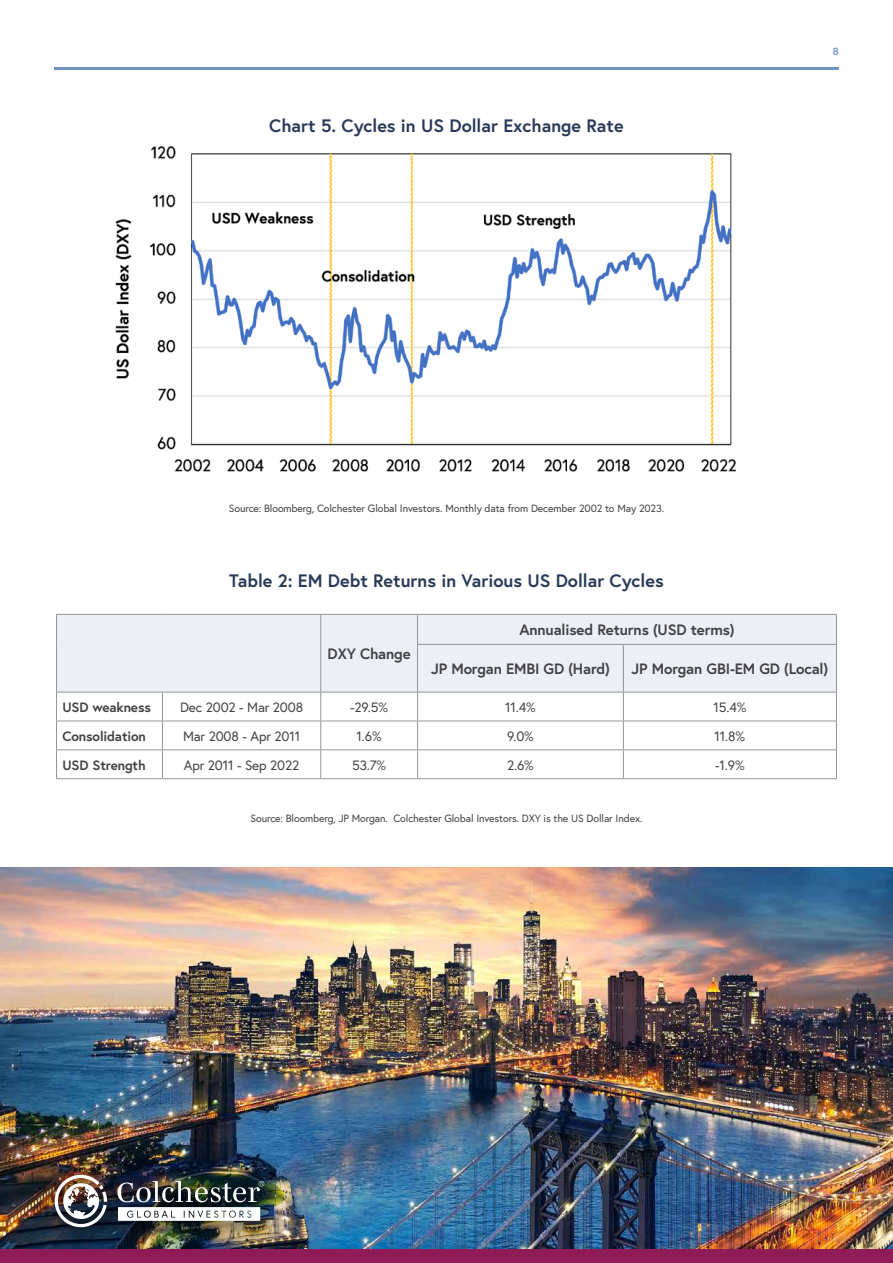
<style>
.page{position:relative;width:893px;height:1263px;background:#fff}
.page>*{position:absolute;margin:0;border:0;box-sizing:border-box;transform-origin:0 0}
.t1{font:700 18px "Europa";color:#283a58}
.t2{font:700 15px "Europa";letter-spacing:-.01em;color:#414042}
.t3{font:13.5px "Europa";letter-spacing:-.01em;color:#414042}
.t4{font:700 13.5px "Europa";letter-spacing:-.01em;color:#414042}
.t5{font:10.5px "Europa";letter-spacing:-.01em;color:#414042}
.t6{font:700 10.5px "Europa";color:#6f95c5}
</style>
<div class="page">
<hr style="left:54px;top:67px;width:785px;height:3px;background:#6f95c5">
<div style="left:0;top:1249px;width:893px;height:14px;background:#8f1c56"></div>
<img style="left:0;top:867px;width:893px;height:382px">
<img style="left:115px;top:146px;width:621px;height:326px">
<div style="left:57px;top:615px;width:779px;height:77px;background:#eceff6"></div>
<hr style="left:56px;top:614px;width:106px;height:1px;background:#939598">
<svg style="left:56px;top:615px;width:1px;height:29px"></svg>
<hr style="left:162px;top:614px;width:159px;height:1px;background:#939598">
<hr style="left:321px;top:614px;width:97px;height:1px;background:#939598">
<svg style="left:320px;top:615px;width:1px;height:29px"></svg>
<hr style="left:418px;top:614px;width:205px;height:1px;background:#939598">
<svg style="left:417px;top:615px;width:1px;height:29px"></svg>
<hr style="left:623px;top:614px;width:214px;height:1px;background:#939598">
<svg style="left:836px;top:615px;width:1px;height:29px"></svg>
<hr style="left:56px;top:644px;width:1px;height:48px;background:#939598">
<hr style="left:320px;top:644px;width:1px;height:48px;background:#939598">
<hr style="left:417px;top:644px;width:206px;height:1px;background:#939598">
<hr style="left:417px;top:645px;width:1px;height:47px;background:#939598">
<hr style="left:623px;top:644px;width:214px;height:1px;background:#939598">
<hr style="left:623px;top:645px;width:1px;height:47px;background:#939598">
<hr style="left:836px;top:645px;width:1px;height:47px;background:#939598">
<hr style="left:56px;top:692px;width:106px;height:1px;background:#939598">
<hr style="left:162px;top:692px;width:159px;height:1px;background:#939598">
<hr style="left:321px;top:692px;width:97px;height:1px;background:#939598">
<hr style="left:418px;top:692px;width:205px;height:1px;background:#939598">
<hr style="left:623px;top:692px;width:214px;height:1px;background:#939598">
<hr style="left:56px;top:721px;width:106px;height:1px;background:#939598">
<hr style="left:162px;top:721px;width:159px;height:1px;background:#939598">
<hr style="left:321px;top:721px;width:97px;height:1px;background:#939598">
<hr style="left:418px;top:721px;width:205px;height:1px;background:#939598">
<hr style="left:623px;top:721px;width:214px;height:1px;background:#939598">
<hr style="left:56px;top:749px;width:106px;height:1px;background:#939598">
<svg style="left:56px;top:692px;width:1px;height:86px"></svg>
<hr style="left:162px;top:749px;width:159px;height:1px;background:#939598">
<svg style="left:162px;top:692px;width:1px;height:86px"></svg>
<hr style="left:321px;top:749px;width:97px;height:1px;background:#939598">
<svg style="left:320px;top:692px;width:1px;height:86px"></svg>
<hr style="left:418px;top:749px;width:205px;height:1px;background:#939598">
<svg style="left:417px;top:692px;width:1px;height:86px"></svg>
<hr style="left:623px;top:749px;width:214px;height:1px;background:#939598">
<svg style="left:623px;top:692px;width:1px;height:86px"></svg>
<svg style="left:836px;top:692px;width:1px;height:86px"></svg>
<hr style="left:56px;top:778px;width:106px;height:1px;background:#939598">
<hr style="left:162px;top:778px;width:159px;height:1px;background:#939598">
<hr style="left:321px;top:778px;width:97px;height:1px;background:#939598">
<hr style="left:418px;top:778px;width:205px;height:1px;background:#939598">
<hr style="left:623px;top:778px;width:214px;height:1px;background:#939598">
<div style="left:31px;top:1151px;width:263px;height:106px;background:#000;opacity:.5"></div>
<img style="left:54px;top:1174px;width:53px;height:53px">
<img style="left:117px;top:1181px;width:147px;height:40px">
<h1 class="t1" style="left:269px;top:113px;width:356px">Chart 5. Cycles in US Dollar Exchange Rate</h1>
<p class="t5" style="left:229px;top:502px;width:437px">Source: Bloomberg, Colchester Global Investors. Monthly data from December 2002 to May 2023.</p>
<h1 class="t1" style="left:229px;top:568px;width:436px">Table 2: EM Debt Returns in Various US Dollar Cycles</h1>
<p class="t6" style="left:833px;top:44px;width:8px">8</p>
<h2 class="t2" style="left:328px;top:644px;width:85px">DXY Change</h2>
<h2 class="t2" style="left:519px;top:620px;width:217px">Annualised Returns (USD terms)</h2>
<h2 class="t2" style="left:431px;top:659px;width:180px">JP Morgan EMBI GD (Hard)</h2>
<h2 class="t2" style="left:632px;top:659px;width:198px">JP Morgan GBI-EM GD (Local)</h2>
<p class="t4" style="left:63px;top:698px;width:90px">USD weakness</p>
<p class="t3" style="left:180px;top:698px;width:125px">Dec 2002 - Mar 2008</p>
<p class="t3" style="left:350px;top:698px;width:39px">-29.5%</p>
<p class="t3" style="left:505px;top:698px;width:32px">11.4%</p>
<p class="t3" style="left:713px;top:698px;width:34px">15.4%</p>
<p class="t4" style="left:63px;top:727px;width:85px">Consolidation</p>
<p class="t3" style="left:183px;top:727px;width:119px">Mar 2008 - Apr 2011</p>
<p class="t3" style="left:357px;top:727px;width:27px">1.6%</p>
<p class="t3" style="left:507px;top:727px;width:28px">9.0%</p>
<p class="t3" style="left:715px;top:727px;width:32px">11.8%</p>
<p class="t4" style="left:63px;top:756px;width:85px">USD Strength</p>
<p class="t3" style="left:184px;top:756px;width:117px">Apr 2011 - Sep 2022</p>
<p class="t3" style="left:352px;top:756px;width:36px">53.7%</p>
<p class="t3" style="left:507px;top:756px;width:28px">2.6%</p>
<p class="t3" style="left:715px;top:756px;width:31px">-1.9%</p>
<p class="t5" style="left:251px;top:811px;width:393px">Source: Bloomberg, JP Morgan. Colchester Global Investors. DXY is the US Dollar Index.</p>
</div>
